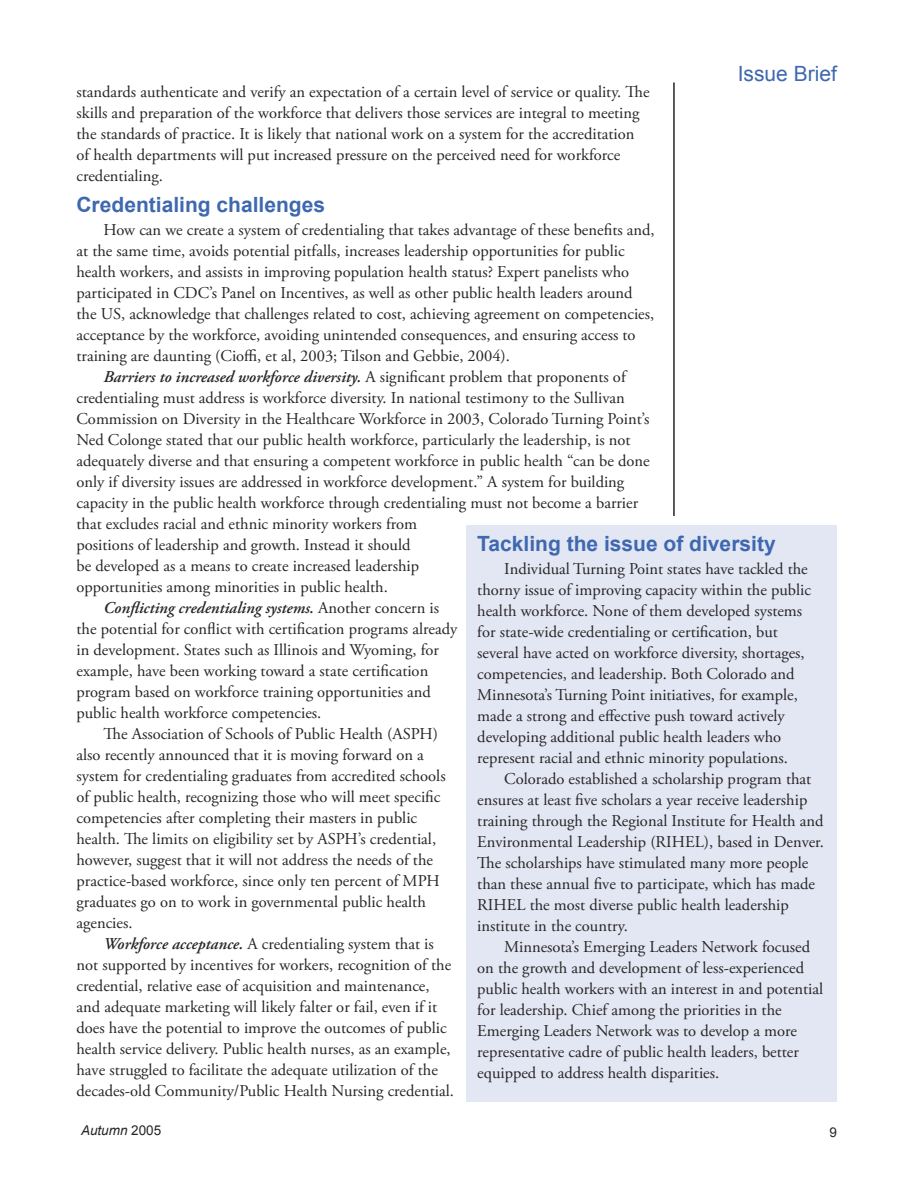
<style>
.page{position:relative;width:918px;height:1188px;background:#fff}
.page>*{position:absolute;margin:0;border:0;box-sizing:border-box;transform-origin:0 0}
.Small_Bold_Head{font:700 21px "Arial";color:#3e68af}
.Thin_Head{font:21px "Arial";color:#3e68af}
.Body_Text{font:16.5px/21px "Adobe Garamond Pro";color:#272525}
.t1{font:italic 13.5px "Arial";color:#272525}
.t2{font:13.5px "Arial";color:#272525}
.s1{font-weight:600;font-style:italic}
.s2{font-style:normal}
</style>
<div class="page">
<hr style="left:673px;top:82px;width:2px;height:1020px;background:#272525">
<div style="left:654px;top:516px;width:39px;height:15px;background:#fff"></div>
<div style="left:466px;top:525px;width:371px;height:576px;background:#e3e6f3"></div>
<p class="Thin_Head" style="left:738px;top:60px;width:101px">Issue Brief</p>
<p class="Body_Text" style="left:76px;top:82px;width:575px">standards authenticate and verify an expectation of a certain level of service or quality. The skills and preparation of the workforce that delivers those services are integral to meeting the standards of practice. It is likely that national work on a system for the accreditation of health departments will put increased pressure on the perceived need for workforce credentialing.</p>
<p class="Small_Bold_Head" style="left:76px;top:191px;width:250px">Credentialing challenges</p>
<p class="Body_Text" style="left:76px;top:220px;width:580px;text-indent:27px">How can we create a system of credentialing that takes advantage of these benefits and, at the same time, avoids potential pitfalls, increases leadership opportunities for public health workers, and assists in improving population health status? Expert panelists who participated in CDC’s Panel on Incentives, as well as other public health leaders around the US, acknowledge that challenges related to cost, achieving agreement on competencies, acceptance by the workforce, avoiding unintended consequences, and ensuring access to training are daunting (Cioffi, et al, 2003; Tilson and Gebbie, 2004).</p>
<p class="Body_Text" style="left:76px;top:367px;width:575px;text-indent:27px"><span class="s1">Barriers to increased workforce diversity.</span> A significant problem that proponents of credentialing must address is workforce diversity. In national testimony to the Sullivan Commission on Diversity in the Healthcare Workforce in 2003, Colorado Turning Point’s Ned Colonge stated that our public health workforce, particularly the leadership, is not adequately diverse and that ensuring a competent workforce in public health “can be done only if diversity issues are addressed in workforce development.” A system for building capacity in the public health workforce through credentialing must not become a barrier that excludes racial and ethnic minority workers from<br>positions of leadership and growth. Instead it should<br>be developed as a means to create increased leadership<br>opportunities among minorities in public health.</p>
<p class="Body_Text" style="left:76px;top:598px;width:382px;text-indent:27px"><span class="s1">Conflicting credentialing systems.</span> Another concern is the potential for conflict with certification programs already in development. States such as Illinois and Wyoming, for example, have been working toward a state certification program based on workforce training opportunities and public health workforce competencies.</p>
<p class="Body_Text" style="left:76px;top:724px;width:371px;text-indent:27px">The Association of Schools of Public Health (ASPH) also recently announced that it is moving forward on a system for credentialing graduates from accredited schools of public health, recognizing those who will meet specific competencies after completing their masters in public health. The limits on eligibility set by ASPH’s credential, however, suggest that it will not address the needs of the practice-based workforce, since only ten percent of MPH graduates go on to work in governmental public health agencies.</p>
<p class="Body_Text" style="left:76px;top:934px;width:379px;text-indent:27px"><span class="s1">Workforce acceptance.</span> A credentialing system that is not supported by incentives for workers, recognition of the credential, relative ease of acquisition and maintenance, and adequate marketing will likely falter or fail, even if it does have the potential to improve the outcomes of public health service delivery. Public health nurses, as an example, have struggled to facilitate the adequate utilization of the decades-old Community/Public Health Nursing credential.</p>
<p class="Small_Bold_Head" style="left:477px;top:530px;width:300px">Tackling the issue of diversity</p>
<p class="Body_Text" style="left:477px;top:559px;width:335px;text-indent:27px">Individual Turning Point states have tackled the thorny issue of improving capacity within the public health workforce. None of them developed systems for state-wide credentialing or certification, but several have acted on workforce diversity, shortages, competencies, and leadership. Both Colorado and Minnesota’s Turning Point initiatives, for example, made a strong and effective push toward actively developing additional public health leaders who represent racial and ethnic minority populations.</p>
<p class="Body_Text" style="left:477px;top:769px;width:348px;text-indent:27px">Colorado established a scholarship program that ensures at least five scholars a year receive leadership training through the Regional Institute for Health and Environmental Leadership (RIHEL), based in Denver.<br>The scholarships have stimulated many more people than these annual five to participate, which has made RIHEL the most diverse public health leadership institute in the country.</p>
<p class="Body_Text" style="left:477px;top:937px;width:347px;text-indent:27px">Minnesota’s Emerging Leaders Network focused on the growth and development of less-experienced public health workers with an interest in and potential for leadership. Chief among the priorities in the Emerging Leaders Network was to develop a more representative cadre of public health leaders, better equipped to address health disparities.</p>
<p class="t1" style="left:81px;top:1122px;width:82px">Autumn <span class="s2">2005</span></p>
<p class="t2" style="left:829px;top:1124px;width:9px">9</p>
</div>
